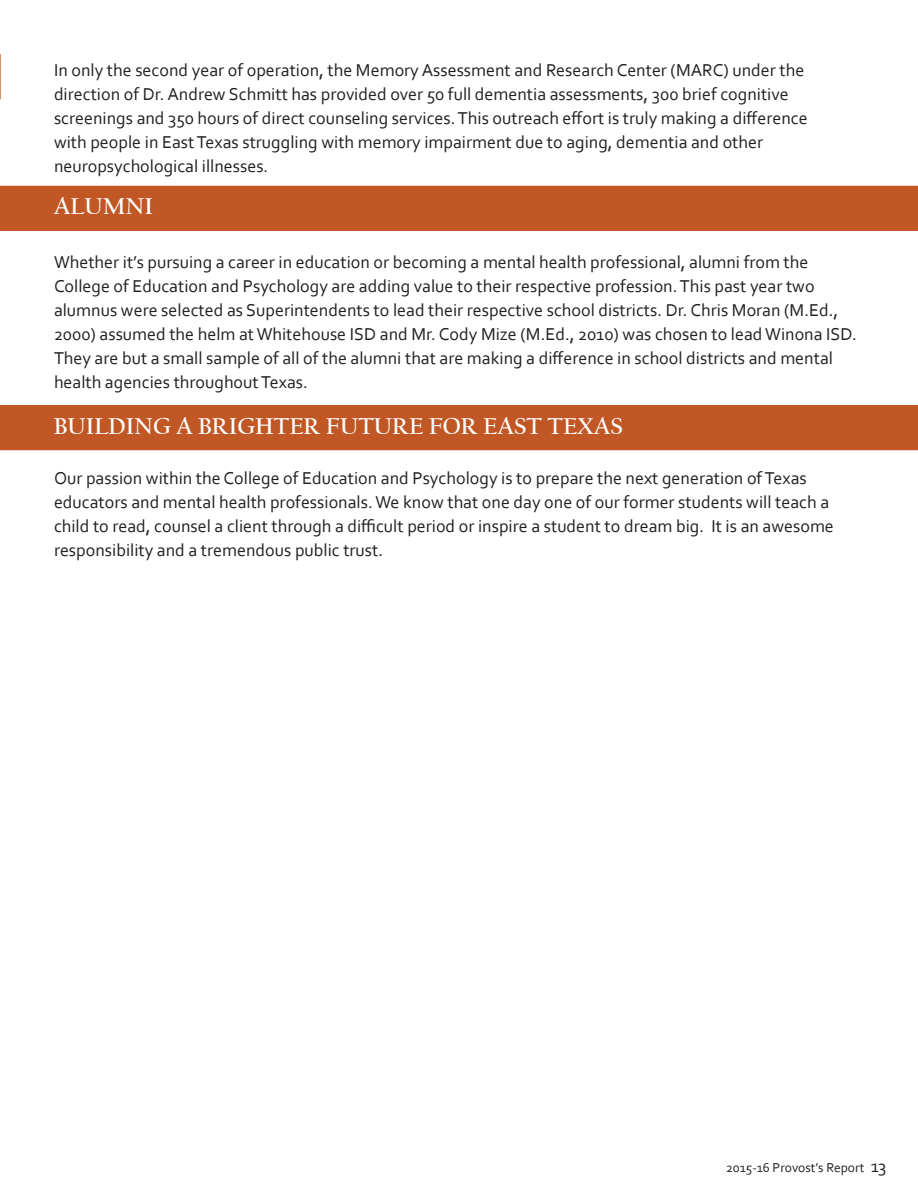
<style>
.page{position:relative;width:918px;height:1188px;background:#fff}
.page>*{position:absolute;margin:0;border:0;box-sizing:border-box;transform-origin:0 0}
.Headlines{font:700 24px "Californian FB";color:#fff}
.t1{font:18px/24px "Corbel";color:#231f20}
.t2{font:13.5px "Corbel";color:#231f20}
.s1{font-size:18px}
</style>
<div class="page">
<div style="left:1px;top:187px;width:916px;height:43px;background:#c15724"></div>
<div style="left:0;top:186px;width:918px;height:45px;border:2px solid #c15724"></div>
<div style="left:1px;top:406px;width:916px;height:43px;background:#c15724"></div>
<div style="left:0;top:405px;width:918px;height:45px;border:2px solid #c15724"></div>
<svg style="left:0;top:54px;width:1px;height:45px"></svg>
<p class="t1" style="left:54px;top:58px;width:755px">In only the second year of operation, the Memory Assessment and Research Center (MARC) under the direction of Dr. Andrew Schmitt has provided over 50 full dementia assessments, 300 brief cognitive screenings and 350 hours of direct counseling services. This outreach effort is truly making a difference with people in East Texas struggling with memory impairment due to aging, dementia and other neuropsychological illnesses.</p>
<p class="Headlines" style="left:54px;top:193px;width:100px">ALUMNI</p>
<p class="t1" style="left:54px;top:250px;width:804px">Whether it’s pursuing a career in education or becoming a mental health professional, alumni from the College of Education and Psychology are adding value to their respective profession. This past year two alumnus were selected as Superintendents to lead their respective school districts. Dr. Chris Moran (M.Ed., 2000) assumed the helm at Whitehouse ISD and Mr. Cody Mize (M.Ed., 2010) was chosen to lead Winona ISD.<br>They are but a small sample of all of the alumni that are making a difference in school districts and mental health agencies throughout Texas.</p>
<p class="Headlines" style="left:54px;top:412px;width:570px">BUILDING A BRIGHTER FUTURE FOR EAST TEXAS</p>
<p class="t1" style="left:54px;top:466px;width:781px">Our passion within the College of Education and Psychology is to prepare the next generation of Texas educators and mental health professionals. We know that one day one of our former students will teach a child to read, counsel a client through a difficult period or inspire a student to dream big. It is an awesome responsibility and a tremendous public trust.</p>
<p class="t2" style="left:726px;top:1159px;width:162px">2015-16 Provost’s Report <span class="s1">13</span></p>
</div>
